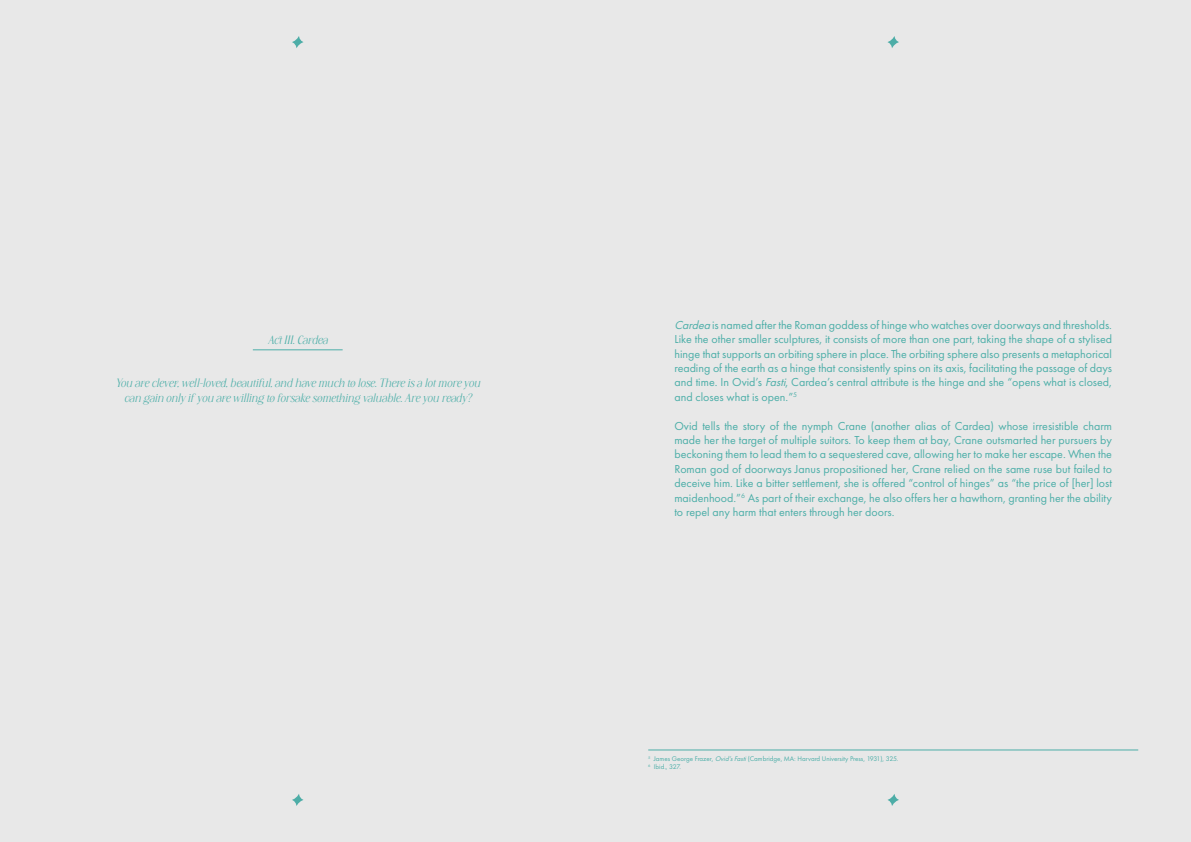
<style>
.page{position:relative;width:1191px;height:842px;background:#fff}
.page>*{position:absolute;margin:0;border:0;box-sizing:border-box;transform-origin:0 0}
.t1{font:12px/14.4px "Futura PT";color:#4caea8;text-align:justify}
.t2{font:italic 12px/14.4px "Diranista";color:#4caea8;text-align:center}
.t3{font:7px/8.4px "Futura PT";color:#4caea8}
.s1{font-style:italic}
</style>
<div class="page">
<div style="left:0;top:1px;width:1191px;height:841px;background:#e8e8e8"></div>
<svg style="left:292px;top:36px;width:11px;height:12px"></svg>
<svg style="left:292px;top:794px;width:11px;height:12px"></svg>
<hr style="left:253px;top:350px;width:90px;height:1px;background:#4caea8">
<svg style="left:887px;top:36px;width:12px;height:12px"></svg>
<svg style="left:887px;top:794px;width:12px;height:12px"></svg>
<hr style="left:648px;top:750px;width:490px;height:1px;background:#4caea8">
<p class="t2" style="left:268px;top:332px;width:65px">Act III.Cardea</p>
<p class="t2" style="left:115px;top:375px;width:369px">You areclever,well-loved,beautiful,and havemuch to lose.Thereisalotmoreyou can gain only ifyou arewilling to forsakesomething valuable.Areyou ready?</p>
<p class="t1" style="left:674px;top:318px;width:439px"><span class="s1">Cardea</span> is named after the Roman goddess of hinge who watches over doorways and thresholds.<br>Like the other smaller sculptures, it consists of more than one part, taking the shape of a stylised hinge that supports an orbiting sphere in place. The orbiting sphere also presents a metaphorical reading of the earth as a hinge that consistently spins on its axis, facilitating the passage of days and time. In Ovid’s <span class="s1">Fasti</span>, Cardea’s central attribute is the hinge and she “opens what is closed, and closes what is open.”<sup>5</sup></p>
<p class="t1" style="left:674px;top:418px;width:439px">Ovid tells the story of the nymph Crane (another alias of Cardea) whose irresistible charm made her the target of multiple suitors. To keep them at bay, Crane outsmarted her pursuers by beckoning them to lead them to a sequestered cave, allowing her to make her escape. When the Roman god of doorways Janus propositioned her, Crane relied on the same ruse but failed to deceive him. Like a bitter settlement, she is offered “control of hinges” as “the price of [her] lost maidenhood.”<sup>6</sup> As part of their exchange, he also offers her a hawthorn, granting her the ability to repel any harm that enters through her doors.</p>
<p class="t3" style="left:648px;top:754px;width:252px"><sup>5</sup> James George Frazer, <span class="s1">Ovid’sFasti</span>(Cambridge, MA: Harvard University Press, 1931), 325.<br><sup>6</sup> Ibid., 327.</p>
</div>
